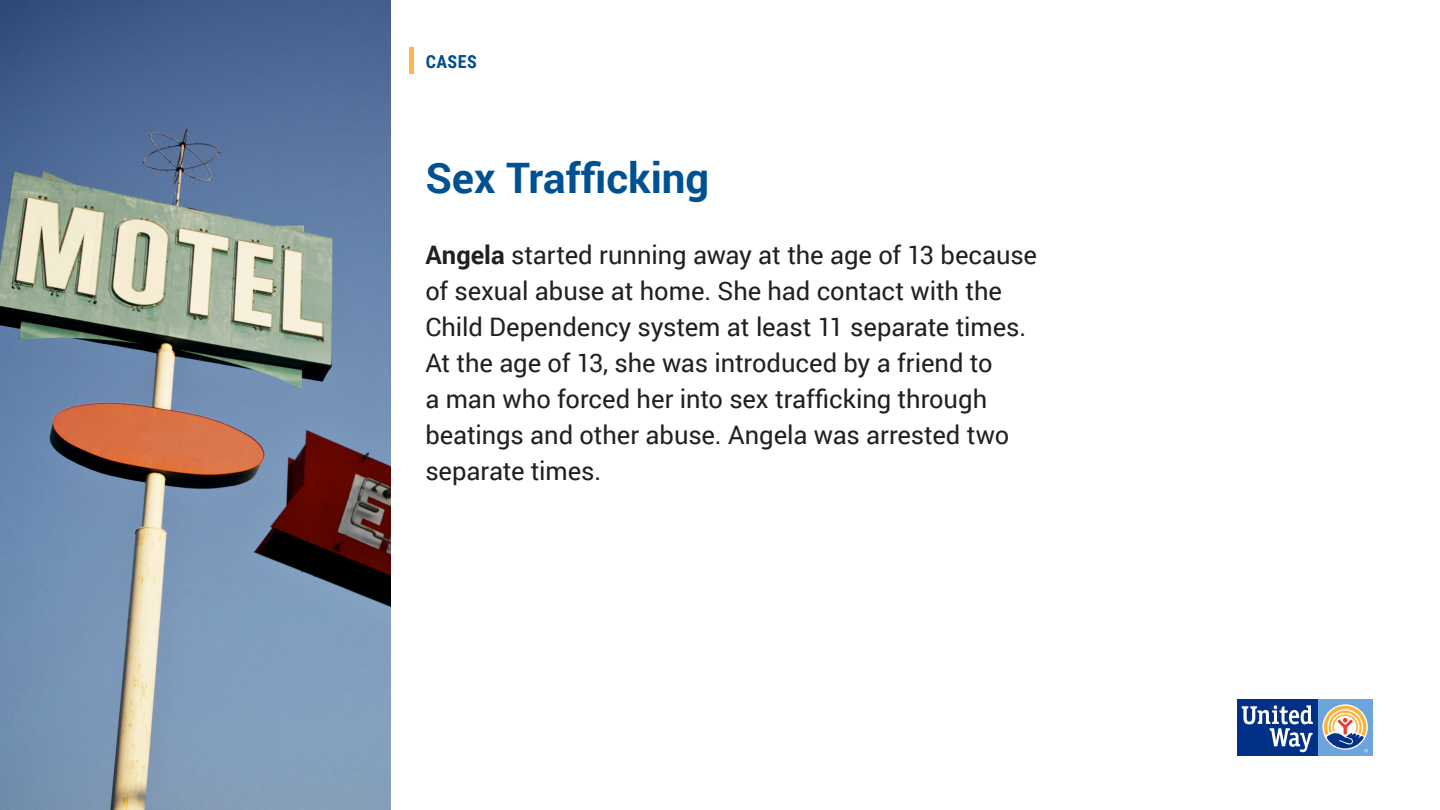
<style>
.page{position:relative;width:1440px;height:810px;background:#fff}
.page>*{position:absolute;margin:0;border:0;box-sizing:border-box;transform-origin:0 0}
.h2_new{font:700 42px "Roboto";color:#005191}
.copy{font:25.5px/36px "Roboto";letter-spacing:-.005em;color:#231f20}
.mini_chapter_header{font:700 18px "Roboto Condensed";letter-spacing:.025em;color:#005191}
.s1{font-weight:700}
</style>
<div class="page">
<img style="left:0;top:0;width:390px;height:810px">
<div style="left:409px;top:48px;width:5px;height:26px;background:#ffb351"></div>
<div style="left:1317px;top:699px;width:55px;height:57px;background:#6ea4dd"></div>
<div style="left:1237px;top:699px;width:80px;height:57px;background:#003186"></div>
<svg style="left:1241px;top:705px;width:72px;height:47px"></svg>
<svg style="left:1323px;top:706px;width:45px;height:46px"></svg>
<p class="mini_chapter_header" style="left:426px;top:49px;width:53px">CASES</p>
<p class="h2_new" style="left:425px;top:148px;width:285px">Sex Trafficking</p>
<p class="copy" style="left:425px;top:236px;width:613px"><span class="s1">Angela</span> started running away at the age of 13 because of sexual abuse at home. She had contact with the Child Dependency system at least 11 separate times.<br>At the age of 13, she was introduced by a friend to<br>a man who forced her into sex trafficking through beatings and other abuse. Angela was arrested two separate times.</p>
</div>
